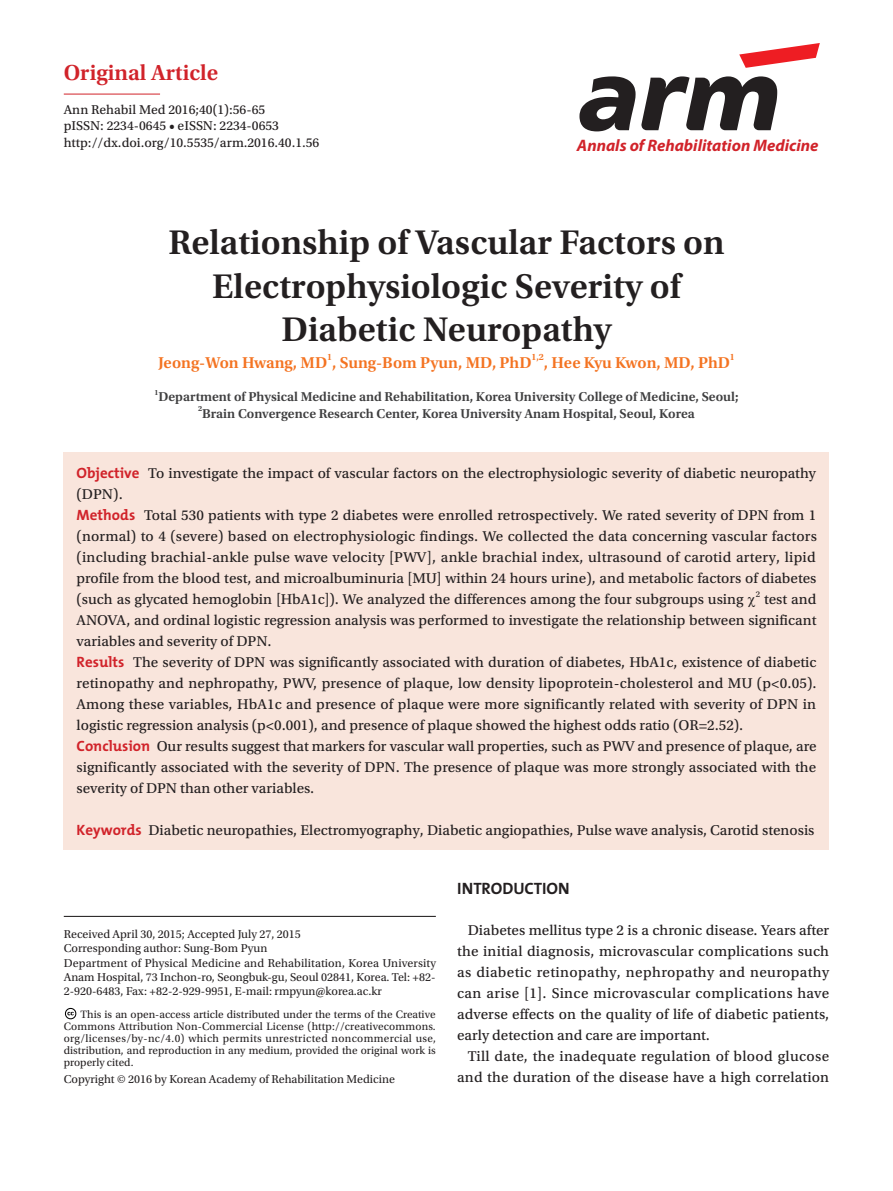
<style>
.page{position:relative;width:893px;height:1191px;background:#fff}
.page>*{position:absolute;margin:0;border:0;box-sizing:border-box;transform-origin:0 0}
.t1{font:600 36px/43.2px "Utopia Std";color:#231f20;text-align:center}
.t2{font:600 22.8px "Utopia Std";color:#d1232a}
.t3{font:italic 700 16.65px "Myriad Pro";color:#d1232a}
.t4{font:600 16.5px "Utopia Std";color:#f47321}
.t5{font:700 16.5px "The Mix";color:#231f20}
.t6{font:15px/21px "Utopia Std Capt";color:#231f20}
.t7{font:600 13.5px "Utopia Std";color:#3e3e3f}
.t8{font:13.5px/16.2px "Utopia Std Capt";color:#231f20}
.t9{font:12px/14.4px "Utopia Std";color:#231f20}
.t10{font:11.25px/12px "Utopia Std";color:#231f20;text-align:justify}
.t11{font:600 9.6px "Utopia Std";color:#f47321}
.t12{font:8.7px "Utopia Std Capt";color:#231f20}
.t13{font:600 7.8px "Utopia Std";color:#3e3e3f}
.s1{font-family:"The Mix";font-weight:700;color:#d1232a}
</style>
<div class="page">
<svg style="left:579px;top:76px;width:198px;height:55px"></svg>
<svg style="left:739px;top:43px;width:81px;height:25px"></svg>
<hr style="left:64px;top:94px;width:96px;height:1px;background:#d1232a">
<hr style="left:64px;top:916px;width:372px;height:1px;background:#231f20">
<svg style="left:64px;top:1007px;width:13px;height:13px"></svg>
<div style="left:64px;top:452px;width:765px;height:398px;background:#f9e5dc"></div>
<h2 class="t2" style="left:64px;top:59px;width:156px">Original Article</h2>
<p class="t8" style="left:64px;top:102px;width:257px">Ann Rehabil Med 2016;40(1):56-65<br>pISSN: 2234-0645 • eISSN: 2234-0653 http://dx.doi.org/10.5535/arm.2016.40.1.56</p>
<p class="t3" style="left:577px;top:135px;width:243px">Annals of Rehabilitation Medicine</p>
<h1 class="t1" style="left:168px;top:222px;width:558px">Relationship of Vascular Factors on<br>Electrophysiologic Severity of<br>Diabetic Neuropathy</h1>
<p class="t4" style="left:158px;top:353px;width:375px">Jeong-Won Hwang, MD , Sung-Bom Pyun, MD, PhD</p>
<p class="t11" style="left:327px;top:352px;width:7px">1</p>
<p class="t11" style="left:531px;top:352px;width:14px">1,2</p>
<p class="t4" style="left:544px;top:353px;width:187px">, Hee Kyu Kwon, MD, PhD</p>
<p class="t11" style="left:730px;top:352px;width:7px">1</p>
<p class="t13" style="left:154px;top:388px;width:6px">1</p>
<p class="t7" style="left:158px;top:389px;width:582px">Department of Physical Medicine and Rehabilitation, Korea University College of Medicine, Seoul;</p>
<p class="t13" style="left:198px;top:404px;width:6px">2</p>
<p class="t7" style="left:202px;top:405px;width:494px">Brain Convergence Research Center, Korea University Anam Hospital, Seoul, Korea</p>
<p class="t6" style="left:77px;top:462px;width:742px"><span class="s1">Objective</span> To investigate the impact of vascular factors on the electrophysiologic severity of diabetic neuropathy (DPN).<br><span class="s1">Methods</span> Total 530 patients with type 2 diabetes were enrolled retrospectively. We rated severity of DPN from 1 (normal) to 4 (severe) based on electrophysiologic findings. We collected the data concerning vascular factors (including brachial-ankle pulse wave velocity [PWV], ankle brachial index, ultrasound of carotid artery, lipid profile from the blood test, and microalbuminuria [MU] within 24 hours urine), and metabolic factors of diabetes (such as glycated hemoglobin [HbA1c]). We analyzed the differences among the four subgroups using</p>
<p class="t12" style="left:756px;top:589px;width:6px">2</p>
<p class="t6" style="left:77px;top:588px;width:742px;text-indent:687px">test and ANOVA, and ordinal logistic regression analysis was performed to investigate the relationship between significant variables and severity of DPN.<br><span class="s1">Results</span> The severity of DPN was significantly associated with duration of diabetes, HbA1c, existence of diabetic retinopathy and nephropathy, PWV, presence of plaque, low density lipoprotein-cholesterol and MU (p&lt;0.05).<br>Among these variables, HbA1c and presence of plaque were more significantly related with severity of DPN in logistic regression analysis (p&lt;0.001), and presence of plaque showed the highest odds ratio (OR=2.52).<br><span class="s1">Conclusion</span> Our results suggest that markers for vascular wall properties, such as PWV and presence of plaque, are significantly associated with the severity of DPN. The presence of plaque was more strongly associated with the severity of DPN than other variables.</p>
<p class="t6" style="left:77px;top:819px;width:739px"><span class="s1">Keywords</span> Diabetic neuropathies, Electromyography, Diabetic angiopathies, Pulse wave analysis, Carotid stenosis</p>
<p class="t9" style="left:64px;top:927px;width:374px">Received April 30, 2015; Accepted July 27, 2015<br>Corresponding author: Sung-Bom Pyun<br>Department of Physical Medicine and Rehabilitation, Korea University Anam Hospital, 73 Inchon-ro, Seongbuk-gu, Seoul 02841, Korea. Tel: +82- 2-920-6483, Fax: +82-2-929-9951, E-mail: rmpyun@korea.ac.kr</p>
<p class="t10" style="left:64px;top:1008px;width:374px;text-indent:17px">This is an open-access article distributed under the terms of the Creative Commons Attribution Non-Commercial License (http://creativecommons. org/licenses/by-nc/4.0) which permits unrestricted noncommercial use, distribution, and reproduction in any medium, provided the original work is properly cited.</p>
<p class="t9" style="left:64px;top:1071px;width:333px">Copyright © 2016 by Korean Academy of Rehabilitation Medicine</p>
<p class="t5" style="left:457px;top:874px;width:114px">INTRODUCTION</p>
<p class="t6" style="left:457px;top:919px;width:374px;text-align:justify;text-indent:11px">Diabetes mellitus type 2 is a chronic disease. Years after the initial diagnosis, microvascular complications such as diabetic retinopathy, nephropathy and neuropathy can arise [1]. Since microvascular complications have adverse effects on the quality of life of diabetic patients, early detection and care are important.</p>
<p class="t6" style="left:457px;top:1045px;width:374px;text-align:right">Till date, the inadequate regulation of blood glucose and the duration of the disease have a high correlation</p>
</div>
